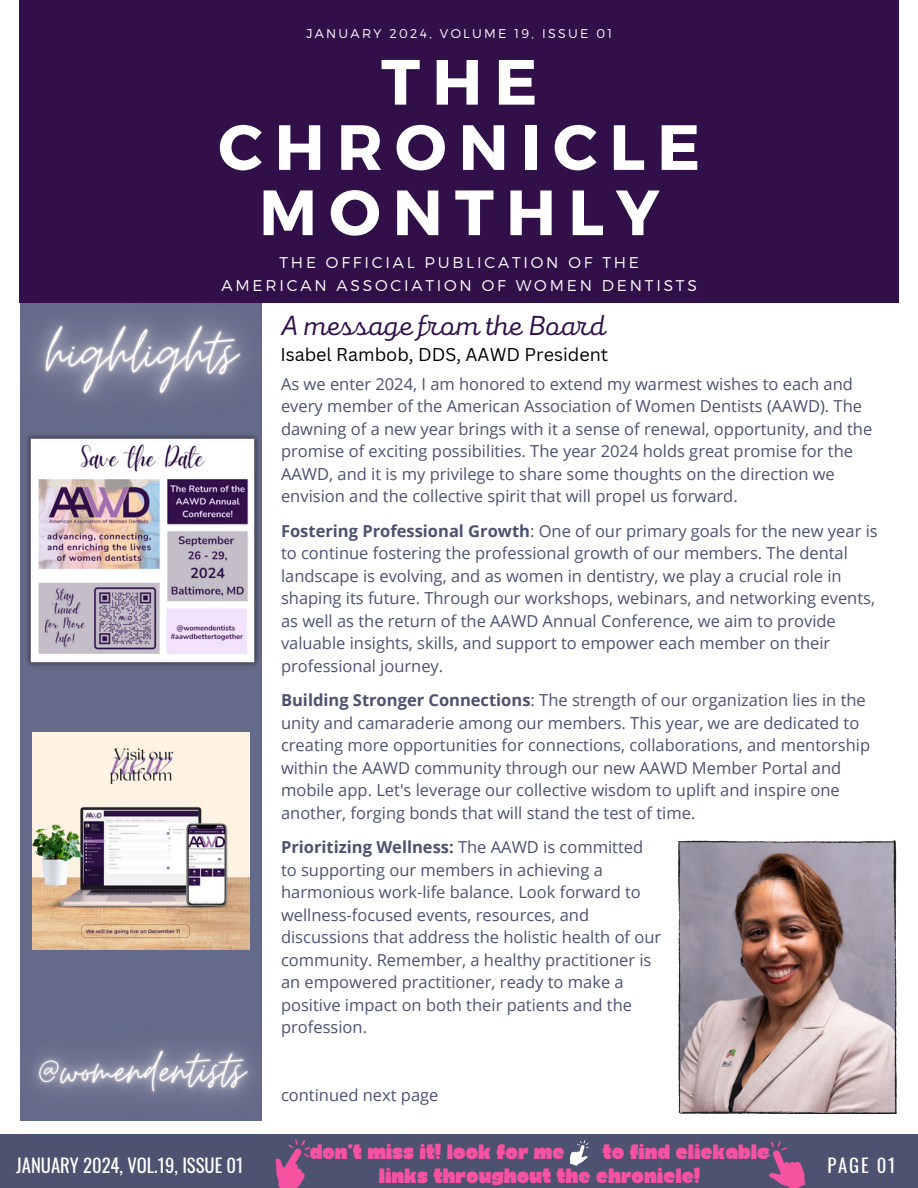
<style>
.page{position:relative;width:918px;height:1188px;background:#fff}
.page>*{position:absolute;margin:0;border:0;box-sizing:border-box;transform-origin:0 0}
.t1{font:700 63.75px/65.2px "Montserrat";letter-spacing:.19em;color:#fff;text-align:center}
.t2{font:28.5px "Mixa";letter-spacing:.02em;color:#31104a}
.t3{font:22.8px/24px "Lemonade";color:#f652a0}
.t4{font:18.75px "Oswald";color:#fff}
.t5{font:18px "Canva Sans";color:#000}
.t6{font:16.5px/22.5px "Open Sans";color:#4c5270}
.t7{font:700 16.5px "Open Sans";color:#4c5270}
.t8{font:300 15.45px "Montserrat";letter-spacing:.18em;color:#fff}
.t9{font:300 12.75px "Montserrat";letter-spacing:.18em;color:#fff}
.s1{font-weight:700}
.s2{font-weight:400}
</style>
<div class="page">
<div style="left:20px;top:289px;width:242px;height:832px;background:#646a89"></div>
<div style="left:19px;top:0;width:880px;height:303px;background:#31104a"></div>
<div style="left:0;top:1135px;width:918px;height:53px;background:#4c5270"></div>
<img style="left:32px;top:732px;width:218px;height:217px">
<svg style="left:277px;top:1176px;width:28px;height:12px"></svg>
<svg style="left:765px;top:1141px;width:41px;height:47px"></svg>
<svg style="left:570px;top:1140px;width:19px;height:26px"></svg>
<img style="left:27px;top:483px;width:231px;height:183px">
<img style="left:678px;top:841px;width:218px;height:273px">
<img style="left:0;top:1046px;width:319px;height:130px">
<img style="left:27px;top:320px;width:231px;height:163px">
<p class="t9" style="left:306px;top:25px;width:307px">JANUARY 2024, VOLUME 19, ISSUE 01</p>
<p class="t1" style="left:218px;top:46px;width:483px">THE<br>CHRONICLE<br>MONTHLY</p>
<h1 class="t8" style="left:279px;top:252px;width:361px">THE OFFICIAL PUBLICATION OF THE</h1>
<p class="t8" style="left:222px;top:275px;width:477px">AMERICAN ASSOCIATION OF WOMEN DENTISTS</p>
<p class="t2" style="left:280px;top:306px;width:326px">A message from the Board</p>
<h5 class="t5" style="left:280px;top:341px;width:329px">Isabel Rambob, DDS, AAWD President</h5>
<p class="t6" style="left:281px;top:372px;width:593px">As we enter 2024, I am honored to extend my warmest wishes to each and every member of the American Association of Women Dentists (AAWD). The dawning of a new year brings with it a sense of renewal, opportunity, and the promise of exciting possibilities. The year 2024 holds great promise for the AAWD, and it is my privilege to share some thoughts on the direction we envision and the collective spirit that will propel us forward.</p>
<p class="t6" style="left:281px;top:519px;width:598px"><span class="s1">Fostering Professional Growth</span>: One of our primary goals for the new year is to continue fostering the professional growth of our members. The dental landscape is evolving, and as women in dentistry, we play a crucial role in shaping its future. Through our workshops, webinars, and networking events, as well as the return of the AAWD Annual Conference, we aim to provide valuable insights, skills, and support to empower each member on their professional journey.</p>
<p class="t6" style="left:281px;top:689px;width:591px"><span class="s1">Building Stronger Connections</span>: The strength of our organization lies in the unity and camaraderie among our members. This year, we are dedicated to creating more opportunities for connections, collaborations, and mentorship within the AAWD community through our new AAWD Member Portal and mobile app. Let's leverage our collective wisdom to uplift and inspire one another, forging bonds that will stand the test of time.</p>
<p class="t7" style="left:281px;top:836px;width:364px">Prioritizing Wellness: <span class="s2">The AAWD is committed</span></p>
<p class="t6" style="left:281px;top:858px;width:323px">to supporting our members in achieving a</p>
<p class="t6" style="left:281px;top:881px;width:361px">harmonious work-life balance. Look forward to</p>
<p class="t6" style="left:281px;top:903px;width:310px">wellness-focused events, resources, and</p>
<p class="t6" style="left:281px;top:926px;width:382px">discussions that address the holistic health of our</p>
<p class="t6" style="left:281px;top:948px;width:372px">community. Remember, a healthy practitioner is</p>
<p class="t6" style="left:281px;top:971px;width:344px">an empowered practitioner, ready to make a</p>
<p class="t6" style="left:281px;top:993px;width:353px">positive impact on both their patients and the</p>
<p class="t6" style="left:281px;top:1016px;width:87px">profession.</p>
<p class="t6" style="left:281px;top:1083px;width:159px">continued next page</p>
<p class="t3" style="left:310px;top:1141px;width:256px">Don't miss it! look for me</p>
<p class="t3" style="left:379px;top:1141px;width:392px;text-indent:224px">to find clickable links throughout the chronicle!</p>
<p class="t4" style="left:16px;top:1151px;width:229px">JANUARY 2024, VOL.19, ISSUE 01</p>
<h4 class="t4" style="left:827px;top:1151px;width:70px">PAGE 01</h4>
</div>
